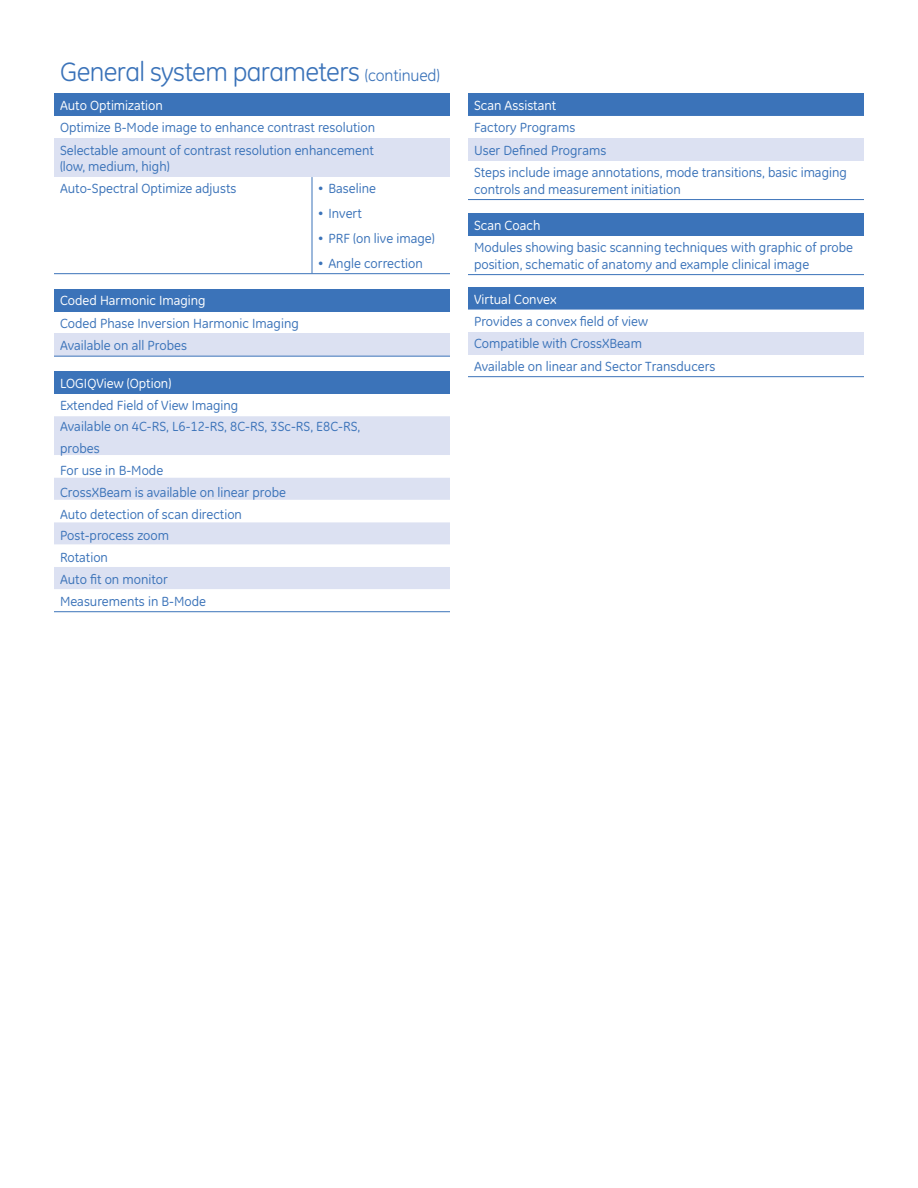
<style>
.page{position:relative;width:918px;height:1188px;background:#fff}
.page>*{position:absolute;margin:0;border:0;box-sizing:border-box;transform-origin:0 0}
.t1{font:27px "GE Inspira";letter-spacing:-.025em;color:#3b73b9}
.t2{font:13.5px/21.8px "GE Inspira Book Alt";color:#3b73b9}
.t3{font:13.5px "GE Inspira Book Alt";color:#fff}
.s1{font-size:16.5px}
.s2{font-size:11.25px}
.s3{font-family:"GE Inspira"}
</style>
<div class="page">
<div style="left:54px;top:93px;width:396px;height:23px;background:#3b73b9"></div>
<div style="left:54px;top:138px;width:396px;height:39px;background:#dce1f2"></div>
<hr style="left:312px;top:177px;width:1px;height:96px;background:#3b73b9">
<hr style="left:54px;top:273px;width:258px;height:1px;background:#3b73b9">
<hr style="left:312px;top:273px;width:138px;height:1px;background:#3b73b9">
<div style="left:54px;top:289px;width:396px;height:22px;background:#3b73b9"></div>
<div style="left:54px;top:334px;width:396px;height:22px;background:#dce1f2"></div>
<hr style="left:54px;top:356px;width:396px;height:1px;background:#3b73b9">
<div style="left:54px;top:372px;width:396px;height:22px;background:#3b73b9"></div>
<div style="left:54px;top:416px;width:396px;height:39px;background:#dce1f2"></div>
<svg style="left:54px;top:478px;width:396px;height:111px;fill:#dce1f2"></svg>
<hr style="left:54px;top:611px;width:396px;height:1px;background:#3b73b9">
<div style="left:468px;top:94px;width:396px;height:22px;background:#3b73b9"></div>
<div style="left:468px;top:138px;width:396px;height:23px;background:#dce1f2"></div>
<hr style="left:468px;top:199px;width:396px;height:1px;background:#3b73b9">
<div style="left:468px;top:213px;width:396px;height:23px;background:#3b73b9"></div>
<hr style="left:468px;top:274px;width:396px;height:1px;background:#3b73b9">
<div style="left:468px;top:287px;width:396px;height:23px;background:#3b73b9"></div>
<svg style="left:468px;top:354px;width:396px;height:1px"></svg>
<div style="left:468px;top:332px;width:396px;height:22px;background:#dce1f2"></div>
<hr style="left:468px;top:376px;width:396px;height:1px;background:#3b73b9">
<h1 class="t1" style="left:60px;top:56px;width:381px">General system parameters <span class="s1">(continued)</span></h1>
<p class="t3" style="left:60px;top:97px;width:104px">Auto Optimization</p>
<p class="t2" style="left:60px;top:116px;width:317px;line-height:22.4px">Optimize B-Mode image to enhance contrast resolution<br>Selectable amount of contrast resolution enhancement</p>
<p class="t2" style="left:60px;top:155px;width:178px;line-height:22.4px">(low, medium, high)<br>Auto-Spectral Optimize adjusts</p>
<p class="t2" style="left:318px;top:178px;width:60px"><span class="s2">•</span> Baseline</p>
<p class="t2" style="left:318px;top:203px;width:46px"><span class="s2">•</span> Invert</p>
<p class="t2" style="left:318px;top:227px;width:118px"><span class="s2">•</span> PRF (on live image)</p>
<p class="t2" style="left:318px;top:252px;width:106px"><span class="s2">•</span> Angle correction</p>
<p class="t3" style="left:60px;top:293px;width:147px">Coded Harmonic Imaging</p>
<p class="t2" style="left:60px;top:312px;width:240px;line-height:22.4px">Coded Phase Inversion Harmonic Imaging<br>Available on all Probes</p>
<p class="t3" style="left:60px;top:376px;width:113px">LOGIQView (Option)</p>
<p class="t2" style="left:60px;top:394px;width:302px">Extended Field of View Imaging<br>Available on 4C-RS, L6-12-RS, 8C-RS, 3Sc-RS, E8C-RS, probe<span class="s3">s<br></span>For use in B-Mode<br>CrossXBeam is available on linear probe<br>Auto detection of scan direction<br>Post-process zoom<br>Rotation<br>Auto fit on monitor<br>Measurements in B-Mode</p>
<p class="t3" style="left:474px;top:98px;width:84px">Scan Assistant</p>
<p class="t2" style="left:474px;top:117px;width:374px;line-height:22.4px">Factory Programs<br>User Defined Programs<br>Steps include image annotations, mode transitions, basic imaging</p>
<p class="t2" style="left:474px;top:178px;width:208px">controls and measurement initiation</p>
<p class="t3" style="left:474px;top:217px;width:68px">Scan Coach</p>
<p class="t2" style="left:474px;top:239px;width:381px;line-height:16.5px">Modules showing basic scanning techniques with graphic of probe position, schematic of anatomy and example clinical image</p>
<p class="t3" style="left:474px;top:291px;width:84px">Virtual Convex</p>
<p class="t2" style="left:474px;top:310px;width:243px;line-height:22.4px">Provides a convex field of view<br>Compatible with CrossXBeam<br>Available on linear and Sector Transducers</p>
</div>
